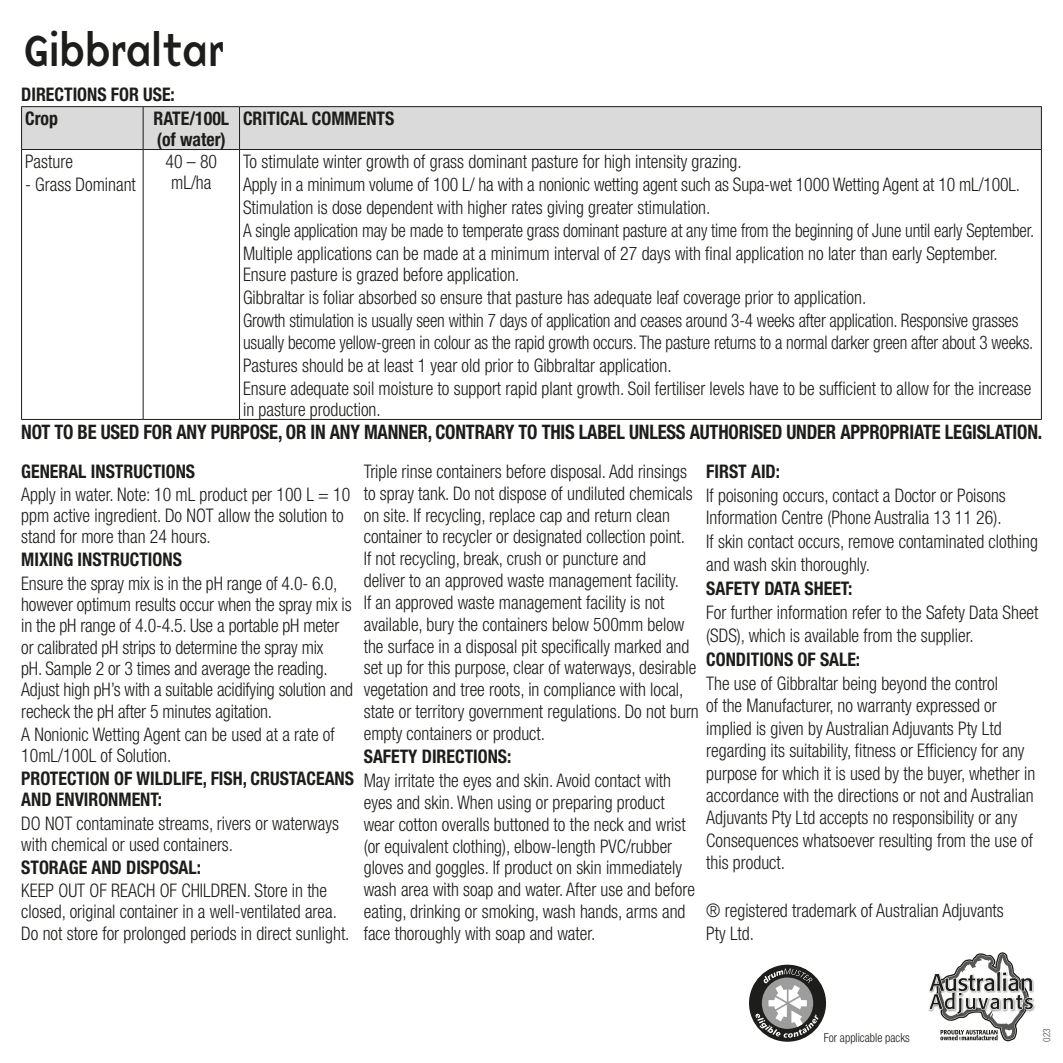
<style>
.page{position:relative;width:1063px;height:1063px;background:#fff}
.page>*{position:absolute;margin:0;border:0;box-sizing:border-box;transform-origin:0 0}
.t1{font:45px "Base Nine";letter-spacing:-.1em;color:#1d1d1b}
.t2{font:700 condensed 20px "Helvetica Neue";letter-spacing:-.01em;color:#1d1d1b;scale:.93 1}
.t3{font:300 condensed 18.75px/21.8px "Helvetica Neue";color:#1d1d1b;scale:.95 1}
.t4{font:300 condensed 18.75px/23px "Helvetica Neue";color:#1d1d1b;scale:.92 1}
.t5{font:700 condensed 18.75px/21.2px "Helvetica Neue";color:#1d1d1b;scale:.95 1}
.t6{font:300 condensed 12.5px "Helvetica Neue";color:#1d1d1b;scale:.95 1}
.t7{font:300 condensed 10px "Helvetica Neue";color:#4b4b4a;scale:.95 1}
</style>
<div class="page">
<img style="left:1033px;top:981px;width:1px;height:12px">
<img style="left:1033px;top:998px;width:2px;height:13px">
<svg style="left:929px;top:952px;width:104px;height:90px"></svg>
<div style="left:749px;top:965px;width:77px;height:77px;background:#1d1d1b;border-radius:50%"></div>
<svg style="left:755px;top:968px;width:63px;height:70px"></svg>
<div style="left:22px;top:107px;width:1019px;height:42px;background:#dadada"></div>
<hr style="left:21px;top:106px;width:122px;height:1px;background:#1d1d1b">
<hr style="left:21px;top:107px;width:1px;height:42px;background:#1d1d1b">
<hr style="left:143px;top:106px;width:97px;height:1px;background:#1d1d1b">
<hr style="left:240px;top:106px;width:802px;height:1px;background:#1d1d1b">
<hr style="left:1041px;top:107px;width:1px;height:42px;background:#1d1d1b">
<hr style="left:21px;top:149px;width:122px;height:1px;background:#1d1d1b">
<hr style="left:21px;top:150px;width:1px;height:269px;background:#1d1d1b">
<hr style="left:143px;top:149px;width:97px;height:1px;background:#1d1d1b">
<hr style="left:240px;top:149px;width:802px;height:1px;background:#1d1d1b">
<hr style="left:1041px;top:150px;width:1px;height:269px;background:#1d1d1b">
<hr style="left:21px;top:419px;width:122px;height:1px;background:#1d1d1b">
<hr style="left:143px;top:419px;width:97px;height:1px;background:#1d1d1b">
<hr style="left:240px;top:419px;width:802px;height:1px;background:#1d1d1b">
<hr style="left:143px;top:107px;width:1px;height:42px;background:#1d1d1b">
<hr style="left:239px;top:107px;width:1px;height:42px;background:#1d1d1b">
<hr style="left:143px;top:150px;width:1px;height:269px;background:#1d1d1b">
<hr style="left:239px;top:150px;width:1px;height:269px;background:#1d1d1b">
<h1 class="t1" style="left:21px;top:18px;width:206px">Gibbraltar</h1>
<p class="t5" style="left:21px;top:82px;width:163px;line-height:23.8px">DIRECTIONS FOR USE:<br>Crop</p>
<p class="t5" style="left:153px;top:107px;width:81px">RATE/100L (of water)</p>
<p class="t5" style="left:243px;top:107px;width:161px">CRITICAL COMMENTS</p>
<p class="t3" style="left:166px;top:151px;width:56px;text-align:center">40 – 80 mL/ha</p>
<p class="t3" style="left:243px;top:150px;width:834px;line-height:23px">To stimulate winter growth of grass dominant pasture for high intensity grazing.<br>Apply in a minimum volume of 100 L/ ha with a nonionic wetting agent such as Supa-wet 1000 Wetting Agent at 10 mL/100L.<br>Stimulation is dose dependent with higher rates giving greater stimulation.<br>A single application may be made to temperate grass dominant pasture at any time from the beginning of June until early September.<br>Multiple applications can be made at a minimum interval of 27 days with final application no later than early September.</p>
<p class="t3" style="left:243px;top:263px;width:818px;line-height:23px">Ensure pasture is grazed before application.<br>Gibbraltar is foliar absorbed so ensure that pasture has adequate leaf coverage prior to application.<br>Growth stimulation is usually seen within 7 days of application and ceases around 3-4 weeks after application. Responsive grasses</p>
<p class="t4" style="left:243px;top:330px;width:861px">usually become yellow-green in colour as the rapid growth occurs. The pasture returns to a normal darker green after about 3 weeks.<br>Pastures should be at least 1 year old prior to Gibbraltar application.<br>Ensure adequate soil moisture to support rapid plant growth. Soil fertiliser levels have to be sufficient to allow for the increase</p>
<p class="t3" style="left:243px;top:398px;width:147px">in pasture production.</p>
<p class="t2" style="left:21px;top:420px;width:1099px">NOT TO BE USED FOR ANY PURPOSE, OR IN ANY MANNER, CONTRARY TO THIS LABEL UNLESS AUTHORISED UNDER APPROPRIATE LEGISLATION.</p>
<p class="t5" style="left:21px;top:460px;width:185px">GENERAL INSTRUCTIONS</p>
<p class="t3" style="left:21px;top:483px;width:348px">Apply in water. Note: 10 mL product per 100 L = 10 ppm active ingredient. Do NOT allow the solution to stand for more than 24 hours.</p>
<p class="t5" style="left:21px;top:549px;width:171px">MIXING INSTRUCTIONS</p>
<p class="t3" style="left:21px;top:572px;width:351px">Ensure the spray mix is in the pH range of 4.0- 6.0, however optimum results occur when the spray mix is in the pH range of 4.0-4.5. Use a portable pH meter or calibrated pH strips to determine the spray mix<br>pH. Sample 2 or 3 times and average the reading.<br>Adjust high pH’s with a suitable acidifying solution and recheck the pH after 5 minutes agitation.</p>
<p class="t3" style="left:21px;top:723px;width:332px">A Nonionic Wetting Agent can be used at a rate of<br>10mL/100L of Solution.</p>
<p class="t5" style="left:21px;top:768px;width:352px">PROTECTION OF WILDLIFE, FISH, CRUSTACEANS<br>AND ENVIRONMENT:</p>
<p class="t3" style="left:21px;top:812px;width:336px">DO NOT contaminate streams, rivers or waterways with chemical or used containers.</p>
<p class="t5" style="left:21px;top:856px;width:191px">STORAGE AND DISPOSAL:</p>
<p class="t3" style="left:21px;top:880px;width:347px">KEEP OUT OF REACH OF CHILDREN. Store in the closed, original container in a well-ventilated area.<br>Do not store for prolonged periods in direct sunlight.</p>
<p class="t3" style="left:25px;top:150px;width:52px">Pasture</p>
<p class="t3" style="left:25px;top:173px;width:118px">- Grass Dominant</p>
<p class="t5" style="left:706px;top:460px;width:79px">FIRST AID:</p>
<p class="t3" style="left:706px;top:484px;width:317px;line-height:22.5px">If poisoning occurs, contact a Doctor or Poisons<br>Information Centre (Phone Australia 13 11 26).</p>
<p class="t3" style="left:706px;top:530px;width:351px;line-height:22.5px">If skin contact occurs, remove contaminated clothing and wash skin thoroughly.</p>
<p class="t5" style="left:706px;top:577px;width:155px">SAFETY DATA SHEET:</p>
<p class="t3" style="left:706px;top:601px;width:351px;line-height:22.5px">For further information refer to the Safety Data Sheet (SDS), which is available from the supplier.</p>
<p class="t5" style="left:706px;top:648px;width:164px">CONDITIONS OF SALE:</p>
<p class="t3" style="left:706px;top:672px;width:348px;line-height:22.5px">The use of Gibbraltar being beyond the control<br>of the Manufacturer, no warranty expressed or implied is given by Australian Adjuvants Pty Ltd regarding its suitability, fitness or Efficiency for any purpose for which it is used by the buyer, whether in accordance with the directions or not and Australian Adjuvants Pty Ltd accepts no responsibility or any Consequences whatsoever resulting from the use of this product.</p>
<p class="t3" style="left:706px;top:899px;width:315px;line-height:22.5px">® registered trademark of Australian Adjuvants<br>Pty Ltd.</p>
<p class="t3" style="left:364px;top:460px;width:354px">Triple rinse containers before disposal. Add rinsings to spray tank. Do not dispose of undiluted chemicals on site. If recycling, replace cap and return clean container to recycler or designated collection point.<br>If not recycling, break, crush or puncture and<br>deliver to an approved waste management facility.<br>If an approved waste management facility is not available, bury the containers below 500mm below the surface in a disposal pit specifically marked and set up for this purpose, clear of waterways, desirable vegetation and tree roots, in compliance with local, state or territory government regulations. Do not burn empty containers or product.</p>
<p class="t5" style="left:364px;top:746px;width:157px">SAFETY DIRECTIONS:</p>
<p class="t3" style="left:364px;top:769px;width:350px">May irritate the eyes and skin. Avoid contact with eyes and skin. When using or preparing product wear cotton overalls buttoned to the neck and wrist (or equivalent clothing), elbow-length PVC/rubber gloves and goggles. If product on skin immediately wash area with soap and water. After use and before eating, drinking or smoking, wash hands, arms and face thoroughly with soap and water.</p>
<p class="t6" style="left:824px;top:1030px;width:92px">For applicable packs</p>
<p class="t7" style="left:1041px;top:1042px;width:16px;rotate:-90deg">023</p>
</div>
